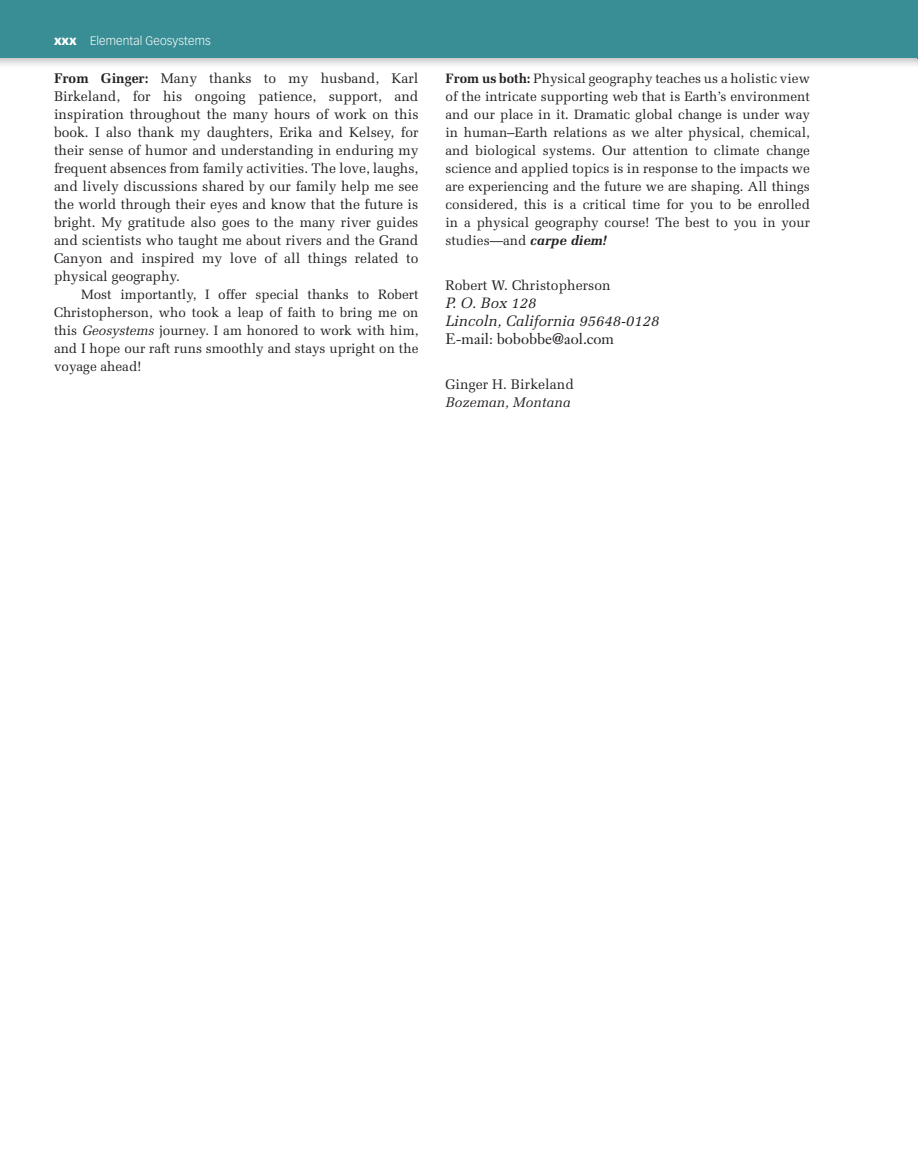
<style>
.page{position:relative;width:918px;height:1176px;background:#fff}
.page>*{position:absolute;margin:0;border:0;box-sizing:border-box;transform-origin:0 0}
.t1{font:italic 15px/18px "Melior LT Std";color:#231f20}
.t2{font:13.8px/18px "Melior LT Std";color:#231f20;text-align:justify}
.t3{font:13.5px/18px "Melior LT Std";color:#231f20;text-align:justify}
.t4{font:300 12px "Vectora LT Std";letter-spacing:.01em;color:#fff}
.s1{font-weight:900}
.s2{font-weight:700}
.s3{font-style:italic}
.s4{font-weight:700;font-style:italic}
.s5{font-family:"Janson Text LT Std";font-style:normal}
</style>
<div class="page">
<div style="left:0;top:0;width:918px;height:69px;background:#231f20;opacity:.3"></div>
<div style="left:0;top:0;width:918px;height:58px;background:#398e95"></div>
<p class="t4" style="left:54px;top:34px;width:158px"><span class="s1">xxx</span> Elemental Geosystems</p>
<p class="t2" style="left:54px;top:69px;width:366px"><span class="s2">From Ginger:</span> Many thanks to my husband, Karl Birkeland, for his ongoing patience, support, and inspiration throughout the many hours of work on this book. I also thank my daughters, Erika and Kelsey, for their sense of humor and understanding in enduring my frequent absences from family activities. The love, laughs, and lively discussions shared by our family help me see the world through their eyes and know that the future is bright. My gratitude also goes to the many river guides and scientists who taught me about rivers and the Grand Canyon and inspired my love of all things related to physical geography.</p>
<p class="t3" style="left:54px;top:286px;width:366px;text-indent:27px">Most importantly, I offer special thanks to Robert Christopherson, who took a leap of faith to bring me on this <span class="s3">Geosystems</span> journey. I am honored to work with him, and I hope our raft runs smoothly and stays upright on the voyage ahead!</p>
<p class="t3" style="left:446px;top:69px;width:366px"><span class="s2">From us both:</span> Physical geography teaches us a holistic view of the intricate supporting web that is Earth’s environment and our place in it. Dramatic global change is under way in human–Earth relations as we alter physical, chemical, and biological systems. Our attention to climate change science and applied topics is in response to the impacts we are experiencing and the future we are shaping. All things considered, this is a critical time for you to be enrolled in a physical geography course! The best to you in your studies—and <span class="s4">carpe diem!</span></p>
<p class="t2" style="left:446px;top:276px;width:167px">Robert W. Christopherson</p>
<p class="t1" style="left:446px;top:294px;width:215px">P. O. Box 128<br>Lincoln, California 95648-0128<br><span class="s5">E-mail: bobobbe@aol.com</span></p>
<p class="t2" style="left:446px;top:375px;width:130px">Ginger H. Birkeland<br><span class="s3">Bozeman, Montana</span></p>
</div>
